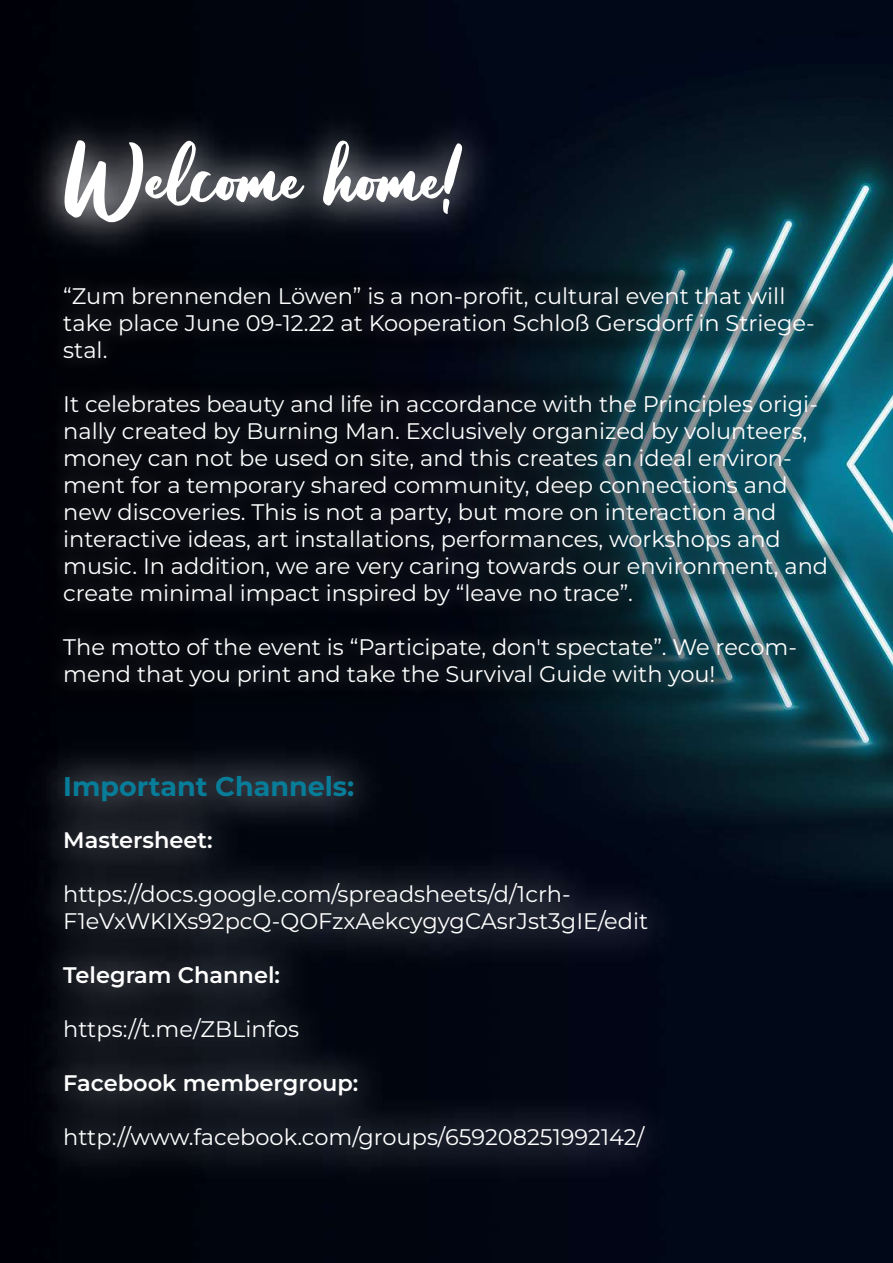
<style>
.page{position:relative;width:893px;height:1263px;background:#fff}
.page>*{position:absolute;margin:0;border:0;box-sizing:border-box;transform-origin:0 0}
.t1{font:120px "Beattingvile";color:#fff}
.t2{font:700 27px "Montserrat";color:#087d99}
.t3{font:22.5px/27px "Montserrat";color:#fff}
.t4{font:600 22.5px "Montserrat";color:#fff}
</style>
<div class="page">
<img style="left:0;top:0;width:893px;height:1263px">
<img style="left:39px;top:68px;width:821px;height:654px">
<img style="left:11px;top:68px;width:504px;height:228px">
<img style="left:11px;top:722px;width:879px;height:524px">
<h1 class="t1" style="left:63px;top:121px;width:398px">Welcome home!</h1>
<p class="t3" style="left:63px;top:282px;width:753px">“Zum brennenden Löwen” is a non-profit, cultural event that will take place June 09-12.22 at Kooperation Schloß Gersdorf in Striege&shy;stal.</p>
<p class="t3" style="left:63px;top:390px;width:766px">It celebrates beauty and life in accordance with the Principles origi&shy;nally created by Burning Man. Exclusively organized by volunteers, money can not be used on site, and this creates an ideal environ&shy;ment for a temporary shared community, deep connections and new discoveries. This is not a party, but more on interaction and interactive ideas, art installations, performances, workshops and music. In addition, we are very caring towards our environment, and create minimal impact inspired by “leave no trace”.</p>
<p class="t3" style="left:63px;top:633px;width:735px">The motto of the event is “Participate, don't spectate”. We recom&shy;mend that you print and take the Survival Guide with you!</p>
<p class="t2" style="left:63px;top:769px;width:293px">Important Channels:</p>
<p class="t4" style="left:63px;top:825px;width:151px">Mastersheet:</p>
<p class="t3" style="left:63px;top:880px;width:586px">https://docs.google.com/spreadsheets/d/1crh-<br>F1eVxWKIXs92pcQ-QOFzxAekcygygCAsrJst3gIE/edit</p>
<p class="t4" style="left:63px;top:960px;width:218px">Telegram Channel:</p>
<p class="t3" style="left:63px;top:1015px;width:237px">https://t.me/ZBLinfos</p>
<p class="t4" style="left:63px;top:1068px;width:297px">Facebook membergroup:</p>
<p class="t3" style="left:63px;top:1123px;width:583px">http://www.facebook.com/groups/659208251992142/</p>
</div>
